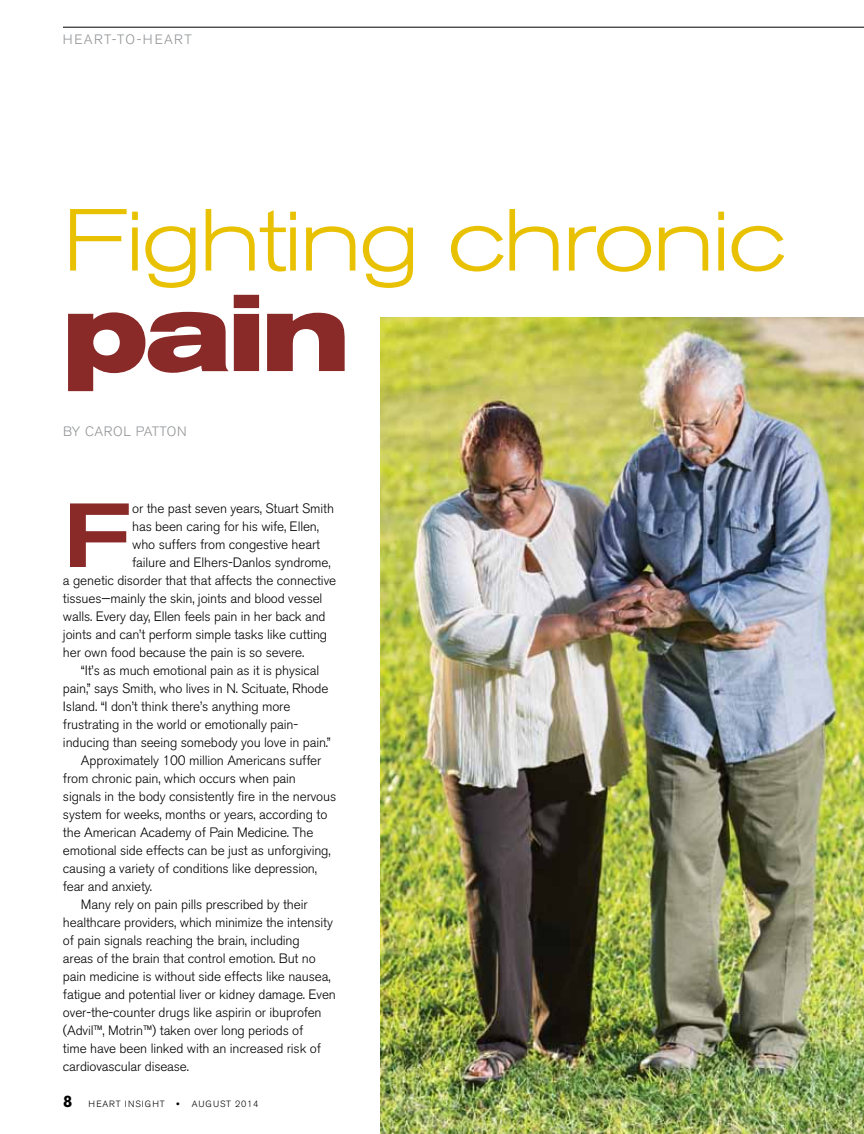
<style>
.page{position:relative;width:864px;height:1134px;background:#fff}
.page>*{position:absolute;margin:0;border:0;box-sizing:border-box;transform-origin:0 0}
.t1{font:700 expanded 108px "Akzidenz Grotesk BE";color:#892a28}
.t2{font:500 expanded 90px "Akzidenz Grotesk BE";color:#892a28}
.t3{font:300 expanded 87px "Akzidenz Grotesk BE";letter-spacing:-.025em;color:#e9c103}
.t4{font:300 13.5px "Akzidenz Grotesk BE";letter-spacing:-.01em;color:#000}
.t5{font:300 13.5px "Akzidenz Grotesk BE";letter-spacing:.1em;color:#939598}
.t6{font:300 13.5px "Akzidenz Grotesk BE";letter-spacing:.03em;color:#939598}
.t7{font:300 9px "Akzidenz Grotesk BE";letter-spacing:.09em;color:#000}
.s1{font-weight:700;font-size:16.5px}
.s2{font-weight:700}
</style>
<div class="page">
<hr style="left:63px;top:27px;width:801px;height:1px;background:#000">
<img style="left:381px;top:318px;width:483px;height:816px">
<p class="t5" style="left:63px;top:31px;width:130px">Heart-to-Heart</p>
<h3 class="t3" style="left:63px;top:191px;width:725px">Fighting chronic</h3>
<h1 class="t1" style="left:63px;top:271px;width:288px">pain</h1>
<p class="t6" style="left:63px;top:424px;width:123px">By Carol Patton</p>
<h2 class="t2" style="left:63px;top:483px;width:67px">F</h2>
<p class="t4" style="left:132px;top:501px;width:203px">or the past seven years, Stuart Smith</p>
<p class="t4" style="left:132px;top:519px;width:188px">has been caring for his wife, Ellen,</p>
<p class="t4" style="left:132px;top:537px;width:189px">who suffers from congestive heart</p>
<p class="t4" style="left:132px;top:555px;width:200px">failure and Elhers-Danlos syndrome,</p>
<p class="t4" style="left:63px;top:573px;width:275px">a genetic disorder that that affects the connective</p>
<p class="t4" style="left:63px;top:591px;width:261px">tissues—mainly the skin, joints and blood vessel</p>
<p class="t4" style="left:63px;top:609px;width:264px">walls. Every day, Ellen feels pain in her back and</p>
<p class="t4" style="left:63px;top:627px;width:266px">joints and can’t perform simple tasks like cutting</p>
<p class="t4" style="left:63px;top:645px;width:243px">her own food because the pain is so severe.</p>
<p class="t4" style="left:81px;top:663px;width:240px">“It’s as much emotional pain as it is physical</p>
<p class="t4" style="left:63px;top:681px;width:267px">pain,” says Smith, who lives in N. Scituate, Rhode</p>
<p class="t4" style="left:63px;top:699px;width:229px">Island. “I don’t think there’s anything more</p>
<p class="t4" style="left:63px;top:717px;width:237px">frustrating in the world or emotionally pain-</p>
<p class="t4" style="left:63px;top:735px;width:269px">inducing than seeing somebody you love in pain.”</p>
<p class="t4" style="left:81px;top:753px;width:242px">Approximately 100 million Americans suffer</p>
<p class="t4" style="left:63px;top:771px;width:234px">from chronic pain, which occurs when pain</p>
<p class="t4" style="left:63px;top:789px;width:275px">signals in the body consistently fire in the nervous</p>
<p class="t4" style="left:63px;top:807px;width:266px">system for weeks, months or years, according to</p>
<p class="t4" style="left:63px;top:825px;width:252px">the American Academy of Pain Medicine. The</p>
<p class="t4" style="left:63px;top:843px;width:269px">emotional side effects can be just as unforgiving,</p>
<p class="t4" style="left:63px;top:861px;width:256px">causing a variety of conditions like depression,</p>
<p class="t4" style="left:63px;top:879px;width:91px">fear and anxiety.</p>
<p class="t4" style="left:81px;top:897px;width:228px">Many rely on pain pills prescribed by their</p>
<p class="t4" style="left:63px;top:915px;width:271px">healthcare providers, which minimize the intensity</p>
<p class="t4" style="left:63px;top:933px;width:238px">of pain signals reaching the brain, including</p>
<p class="t4" style="left:63px;top:951px;width:254px">areas of the brain that control emotion. But no</p>
<p class="t4" style="left:63px;top:969px;width:269px">pain medicine is without side effects like nausea,</p>
<p class="t4" style="left:63px;top:987px;width:275px">fatigue and potential liver or kidney damage. Even</p>
<p class="t4" style="left:63px;top:1005px;width:260px">over-the-counter drugs like aspirin or ibuprofen</p>
<p class="t4" style="left:63px;top:1023px;width:242px">(Advil™, Motrin™) taken over long periods of</p>
<p class="t4" style="left:63px;top:1041px;width:259px">time have been linked with an increased risk of</p>
<p class="t4" style="left:63px;top:1059px;width:128px">cardiovascular disease.</p>
<p class="t7" style="left:63px;top:1099px;width:68px"><span class="s1">8</span> h eart insi</p>
<p class="t7" style="left:145px;top:1099px;width:115px">ght <span class="s2">•</span> august 2014</p>
</div>
